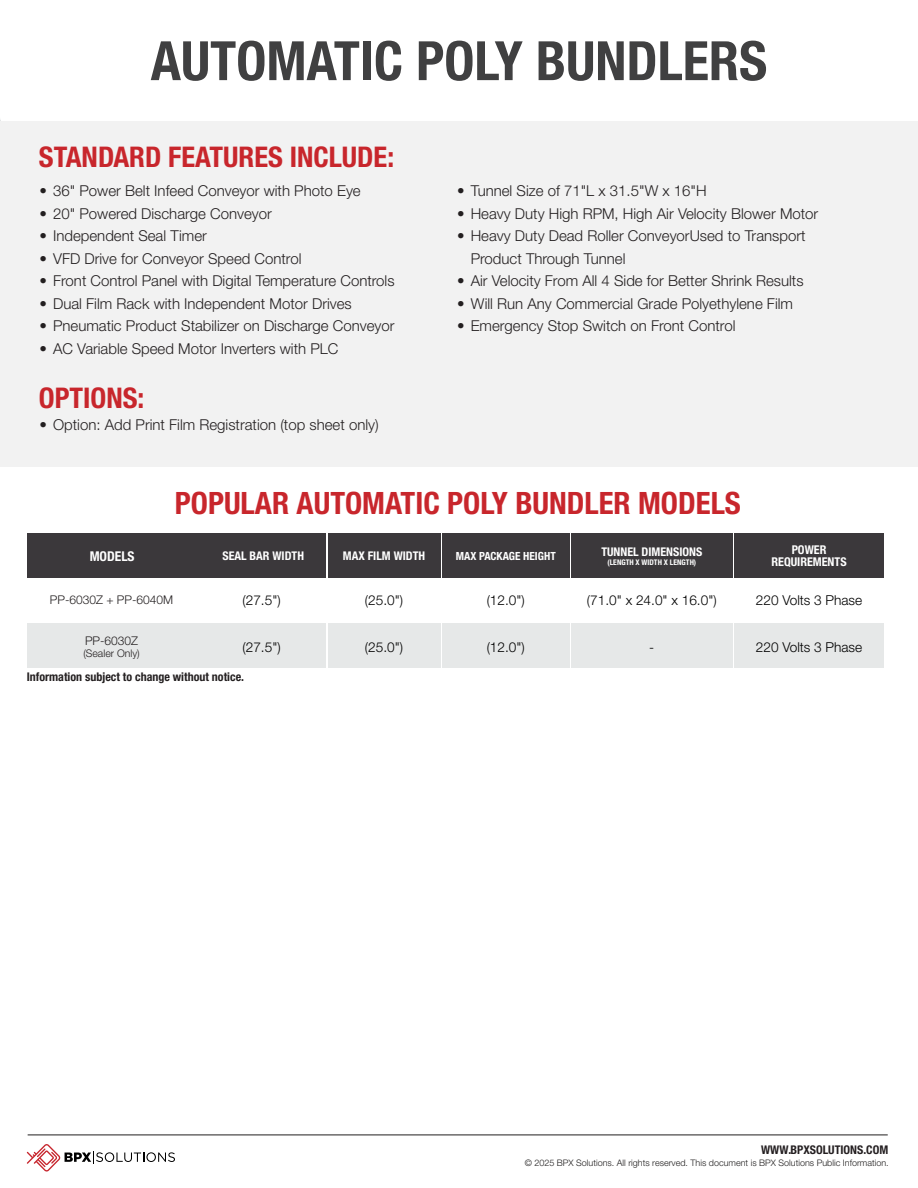
<style>
.page{position:relative;width:918px;height:1188px;background:#fff}
.page>*{position:absolute;margin:0;border:0;box-sizing:border-box;transform-origin:0 0}
.t1{font:700 condensed 54.3px "Helvetica Neue LT Std";color:#404041}
.t2{font:700 condensed 30.9px "Helvetica Neue LT Std";color:#c8262c}
.t3{font:700 condensed 28.5px "Helvetica Neue LT Std";color:#c8262c}
.t4{font:300 15px/22.5px "Helvetica Neue LT Std";color:#231f20}
.t5{font:300 13.65px "Helvetica Neue LT Std";color:#000}
.t6{font:700 condensed 13.5px "Helvetica Neue LT Std";color:#fff}
.t7{font:700 condensed 12.15px/12px "Helvetica Neue LT Std";color:#fff;text-align:center}
.t8{font:700 condensed 12px "Helvetica Neue LT Std";color:#231f20}
.t9{font:700 condensed 12px "Helvetica Neue LT Std";color:#fff}
.t10{font:300 12px "Helvetica Neue LT Std";color:#231f20}
.t11{font:700 condensed 12px "Helvetica Neue LT Std";color:#241f21}
.t12{font:700 condensed 11.25px "Helvetica Neue LT Std";color:#fff}
.t13{font:300 10.5px "Helvetica Neue LT Std";color:#231f20}
.t14{font:300 9px "Helvetica Neue LT Std";color:#211f1f}
.t15{font:700 condensed 7.8px "Helvetica Neue LT Std";color:#fff}
</style>
<div class="page">
<svg style="left:27px;top:1144px;width:148px;height:28px"></svg>
<hr style="left:28px;top:1135px;width:860px;height:1px;background:#211f1f">
<hr style="left:0;top:841px;width:1px;height:111px;background:#404040">
<hr style="left:0;top:627px;width:1px;height:214px;background:#c7262e">
<hr style="left:0;top:624px;width:1px;height:49px;background:#fff">
<div style="left:0;top:122px;width:918px;height:345px;background:#f2f2f2"></div>
<div style="left:27px;top:533px;width:169px;height:44px;background:#3b383b"></div>
<div style="left:27px;top:624px;width:169px;height:44px;background:#e6e8e8"></div>
<div style="left:198px;top:533px;width:128px;height:44px;background:#3b383b"></div>
<div style="left:198px;top:624px;width:128px;height:44px;background:#e6e8e8"></div>
<div style="left:328px;top:533px;width:112px;height:44px;background:#3b383b"></div>
<div style="left:328px;top:624px;width:112px;height:44px;background:#e6e8e8"></div>
<div style="left:442px;top:533px;width:127px;height:44px;background:#3b383b"></div>
<div style="left:442px;top:624px;width:127px;height:44px;background:#e6e8e8"></div>
<div style="left:571px;top:533px;width:161px;height:44px;background:#3b383b"></div>
<div style="left:571px;top:624px;width:161px;height:44px;background:#e6e8e8"></div>
<div style="left:734px;top:533px;width:150px;height:44px;background:#3b383b"></div>
<div style="left:734px;top:624px;width:150px;height:44px;background:#e6e8e8"></div>
<h1 class="t1" style="left:151px;top:28px;width:618px">AUTOMATIC POLY BUNDLERS</h1>
<h3 class="t3" style="left:39px;top:140px;width:357px">STANDARD FEATURES INCLUDE:</h3>
<p class="t4" style="left:40px;top:179px;width:323px">• 36" Power Belt Infeed Conveyor with Photo Eye</p>
<p class="t4" style="left:40px;top:202px;width:234px">• 20" Powered Discharge Conveyor</p>
<p class="t4" style="left:40px;top:224px;width:169px">• Independent Seal Timer</p>
<p class="t4" style="left:40px;top:247px;width:263px">• VFD Drive for Conveyor Speed Control</p>
<p class="t4" style="left:40px;top:269px;width:357px">• Front Control Panel with Digital Temperature Controls</p>
<p class="t4" style="left:40px;top:292px;width:314px">• Dual Film Rack with Independent Motor Drives</p>
<p class="t4" style="left:40px;top:314px;width:357px">• Pneumatic Product Stabilizer on Discharge Conveyor</p>
<p class="t4" style="left:40px;top:337px;width:300px">• AC Variable Speed Motor Inverters with PLC</p>
<h3 class="t3" style="left:39px;top:381px;width:107px">OPTIONS:</h3>
<p class="t4" style="left:40px;top:413px;width:341px">• Option: Add Print Film Registration (top sheet only)</p>
<p class="t4" style="left:457px;top:179px;width:251px">• Tunnel Size of 71"L x 31.5"W x 16"H</p>
<p class="t4" style="left:457px;top:202px;width:363px">• Heavy Duty High RPM, High Air Velocity Blower Motor</p>
<p class="t4" style="left:471px;top:224px;width:336px;text-indent:-13px">• Heavy Duty Dead Roller ConveyorUsed to Transport<br>Product Through Tunnel</p>
<p class="t4" style="left:457px;top:269px;width:348px">• Air Velocity From All 4 Side for Better Shrink Results</p>
<p class="t4" style="left:457px;top:292px;width:337px">• Will Run Any Commercial Grade Polyethylene Film</p>
<p class="t4" style="left:457px;top:314px;width:280px">• Emergency Stop Switch on Front Control</p>
<h2 class="t2" style="left:175px;top:484px;width:568px">POPULAR AUTOMATIC POLY BUNDLER MODELS</h2>
<p class="t6" style="left:90px;top:548px;width:46px">MODELS</p>
<p class="t10" style="left:50px;top:593px;width:125px">PP-6030Z + PP-6040M</p>
<p class="t10" style="left:85px;top:634px;width:55px">PP-6030Z</p>
<p class="t13" style="left:83px;top:647px;width:58px">(Sealer Only)</p>
<p class="t9" style="left:223px;top:549px;width:83px">SEAL BAR WIDTH</p>
<p class="t9" style="left:343px;top:549px;width:84px">MAX FILM WIDTH</p>
<p class="t12" style="left:456px;top:549px;width:101px">MAX PACKAGE HEIGHT</p>
<p class="t5" style="left:243px;top:592px;width:40px">(27.5")</p>
<p class="t5" style="left:243px;top:639px;width:40px">(27.5")</p>
<p class="t5" style="left:365px;top:592px;width:40px">(25.0")</p>
<p class="t5" style="left:365px;top:639px;width:40px">(25.0")</p>
<p class="t5" style="left:487px;top:592px;width:40px">(12.0")</p>
<p class="t5" style="left:487px;top:639px;width:40px">(12.0")</p>
<p class="t8" style="left:27px;top:670px;width:219px">Information subject to change without notice.</p>
<p class="t9" style="left:601px;top:544px;width:102px">TUNNEL DIMENSIONS</p>
<p class="t15" style="left:607px;top:558px;width:90px">(LENGTH X WIDTH X LENGTH)</p>
<p class="t5" style="left:587px;top:592px;width:131px">(71.0" x 24.0" x 16.0")</p>
<p class="t5" style="left:649px;top:639px;width:7px">-</p>
<p class="t7" style="left:771px;top:544px;width:77px">POWER<br>REQUIREMENTS</p>
<p class="t5" style="left:756px;top:592px;width:108px">220 Volts 3 Phase</p>
<p class="t5" style="left:756px;top:639px;width:108px">220 Volts 3 Phase</p>
<p class="t11" style="left:761px;top:1143px;width:129px">WWW.BPXSOLUTIONS.COM</p>
<p class="t14" style="left:525px;top:1158px;width:366px">© 2025 BPX Solutions. All rights reserved. This document is BPX Solutions Public Information.</p>
</div>
